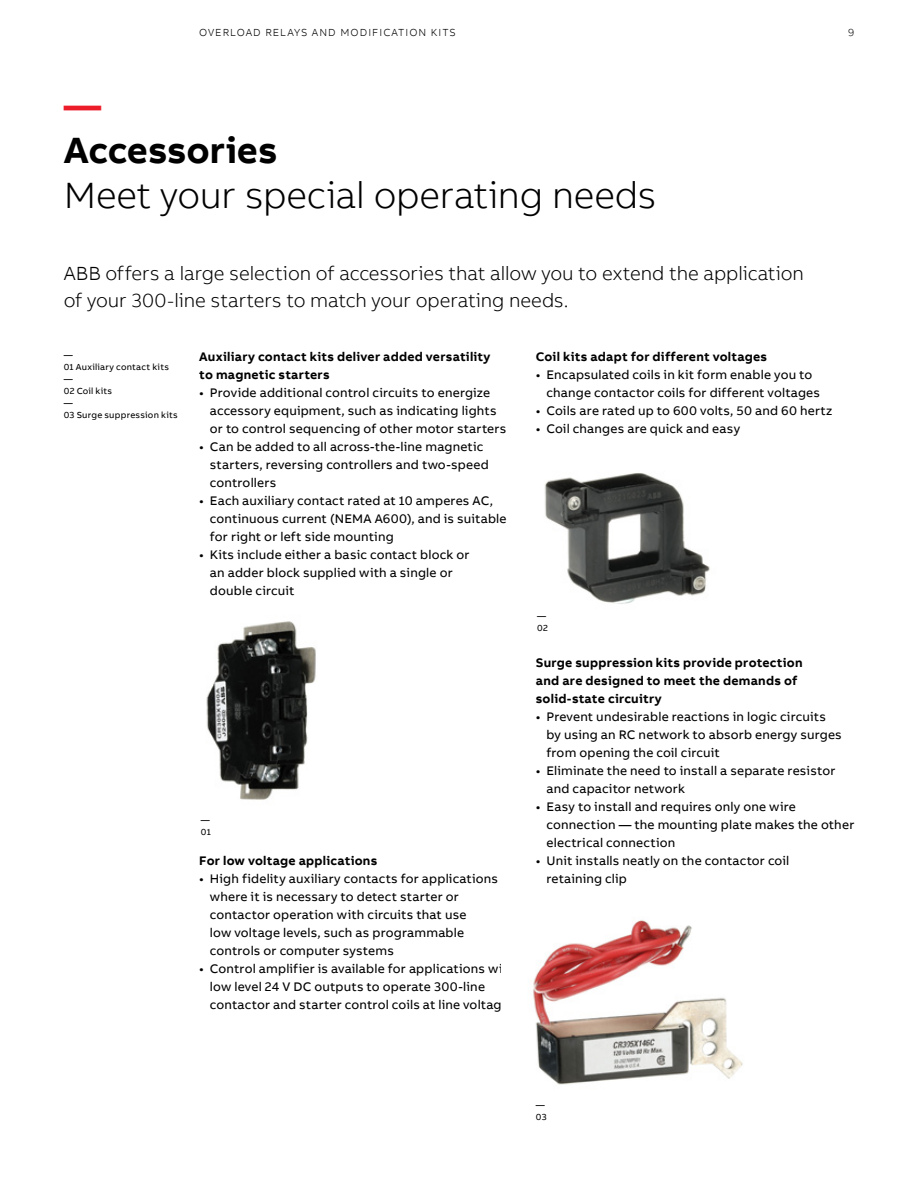
<style>
.page{position:relative;width:918px;height:1188px;background:#fff}
.page>*{position:absolute;margin:0;border:0;box-sizing:border-box;transform-origin:0 0}
.t1{font:300 37.5px "AB Bvoice";letter-spacing:-.01em;color:#000}
.t2{font:700 37.5px "AB Bvoice";letter-spacing:-.005em;color:#000}
.t3{font:700 37.5px "AB Bvoice";color:#ed1c29}
.t4{font:300 19.5px/27px "AB Bvoice";letter-spacing:-.005em;color:#000}
.t5{font:12.75px/18px "AB Bvoice";letter-spacing:.015em;color:#000}
.t6{font:700 12.75px/18px "AB Bvoice";letter-spacing:.02em;color:#000}
.t7{font:300 10.5px "AB Bvoice";letter-spacing:.1em;color:#000}
.t8{font:9px/12px "AB Bvoice";letter-spacing:.025em;color:#000}
</style>
<div class="page">
<img style="left:544px;top:473px;width:166px;height:131px">
<img style="left:206px;top:621px;width:110px;height:179px">
<img style="left:533px;top:920px;width:210px;height:165px">
<p class="t7" style="left:199px;top:26px;width:258px">OVERLOAD RELAYS AND MODIFICATION KITS</p>
<p class="t7" style="left:848px;top:26px;width:8px">9</p>
<h1 class="t3" style="left:64px;top:81px;width:39px">—</h1>
<h1 class="t2" style="left:64px;top:126px;width:216px">Accessories</h1>
<h1 class="t1" style="left:64px;top:173px;width:594px">Meet your special operating needs</h1>
<h2 class="t4" style="left:64px;top:260px;width:742px">ABB offers a large selection of accessories that allow you to extend the application of your 300-line starters to match your operating needs.</h2>
<p class="t8" style="left:64px;top:349px;width:116px">—<br>01 Auxiliary contact kits —<br>02 Coil kits<br>—<br>03 Surge suppression kits</p>
<p class="t6" style="left:199px;top:347px;width:293px">Auxiliary contact kits deliver added versatility to magnetic starters</p>
<p class="t5" style="left:210px;top:384px;width:298px;text-indent:-11px">• Provide additional control circuits to energize accessory equipment, such as indicating lights or to control sequencing of other motor starters</p>
<p class="t5" style="left:210px;top:438px;width:280px;text-indent:-11px">• Can be added to all across-the-line magnetic starters, reversing controllers and two-speed controllers</p>
<p class="t5" style="left:210px;top:492px;width:298px;text-indent:-11px">• Each auxiliary contact rated at 10 amperes AC, continuous current (NEMA A600), and is suitable for right or left side mounting</p>
<p class="t5" style="left:210px;top:546px;width:261px;text-indent:-11px">• Kits include either a basic contact block or an adder block supplied with a single or double circuit</p>
<p class="t6" style="left:536px;top:348px;width:233px">Coil kits adapt for different voltages</p>
<p class="t5" style="left:546px;top:366px;width:275px;text-indent:-11px">• Encapsulated coils in kit form enable you to change contactor coils for different voltages</p>
<p class="t5" style="left:536px;top:402px;width:298px">• Coils are rated up to 600 volts, 50 and 60 hertz</p>
<p class="t5" style="left:536px;top:420px;width:206px">• Coil changes are quick and easy</p>
<p class="t8" style="left:537px;top:610px;width:12px">—<br>02</p>
<p class="t8" style="left:201px;top:814px;width:11px">—<br>01</p>
<p class="t6" style="left:199px;top:852px;width:180px">For low voltage applications</p>
<p class="t5" style="left:210px;top:870px;width:290px;text-indent:-11px">• High fidelity auxiliary contacts for applications where it is necessary to detect starter or contactor operation with circuits that use<br>low voltage levels, such as programmable controls or computer systems</p>
<p class="t5" style="left:210px;top:960px;width:307px;text-indent:-11px">• Control amplifier is available for applications with low level 24 V DC outputs to operate 300-line contactor and starter control coils at line voltage</p>
<p class="t6" style="left:536px;top:654px;width:268px">Surge suppression kits provide protection and are designed to meet the demands of solid-state circuitry</p>
<p class="t5" style="left:546px;top:708px;width:297px;text-indent:-11px">• Prevent undesirable reactions in logic circuits by using an RC network to absorb energy surges from opening the coil circuit</p>
<p class="t5" style="left:546px;top:762px;width:290px;text-indent:-11px">• Eliminate the need to install a separate resistor and capacitor network</p>
<p class="t5" style="left:546px;top:798px;width:309px;text-indent:-11px">• Easy to install and requires only one wire connection — the mounting plate makes the other electrical connection</p>
<p class="t5" style="left:546px;top:852px;width:244px;text-indent:-11px">• Unit installs neatly on the contactor coil retaining clip</p>
<p class="t8" style="left:536px;top:1099px;width:12px">—<br>03</p>
</div>
